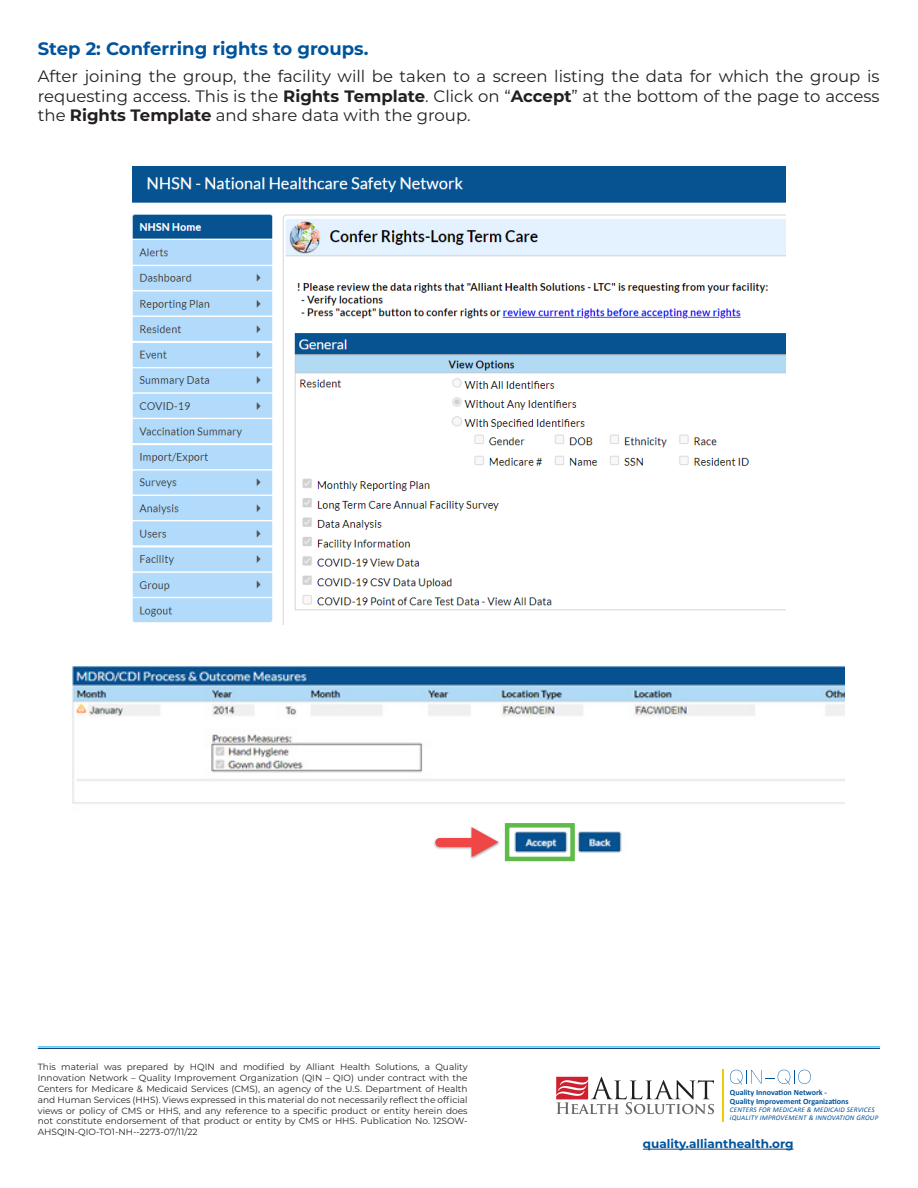
<style>
.page{position:relative;width:918px;height:1188px;background:#fff}
.page>*{position:absolute;margin:0;border:0;box-sizing:border-box;transform-origin:0 0}
.t1{font:700 18px "Montserrat";color:#00549c}
.t2{font:16.5px/19.8px "Montserrat";color:#231f20;text-align:justify}
.t3{font:700 12px "Montserrat";color:#00549c}
.t4{font:9px/10.8px "Montserrat";color:#231f20;text-align:justify}
.t5{font:700 7.95px "Calibri";color:#00549c}
.t6{font:italic 7.2px "Calibri";letter-spacing:.025em;color:#00549c}
.s1{font-weight:700}
</style>
<div class="page">
<hr style="left:38px;top:1048px;width:842px;height:1px;background:#0e4174">
<hr style="left:38px;top:1047px;width:842px;height:1px;background:#00aeef">
<svg style="left:730px;top:1070px;width:81px;height:15px"></svg>
<hr style="left:722px;top:1069px;width:2px;height:53px;background:#f0cb02">
<svg style="left:556px;top:1077px;width:158px;height:37px"></svg>
<img style="left:133px;top:167px;width:652px;height:458px">
<img style="left:72px;top:666px;width:772px;height:192px">
<div style="left:505px;top:823px;width:70px;height:38px;border:4px solid #5fbb47"></div>
<div style="left:433px;top:826px;width:68px;height:35px;background:#231f20;opacity:.47"></div>
<div style="left:439px;top:838px;width:45px;height:9px;background:#ee4745"></div>
<svg style="left:472px;top:827px;width:26px;height:30px"></svg>
<div style="left:435px;top:838px;width:9px;height:9px;background:#ee4745;border-radius:50%"></div>
<hr style="left:643px;top:1149px;width:150px;height:1px;background:#0e4174">
<p class="t1" style="left:38px;top:36px;width:332px">Step 2: Conferring rights to groups.</p>
<p class="t2" style="left:38px;top:65px;width:843px">After joining the group, the facility will be taken to a screen listing the data for which the group is requesting access. This is the <span class="s1">Rights Template</span>. Click on “<span class="s1">Accept</span>” at the bottom of the page to access the <span class="s1">Rights Template</span> and share data with the group.</p>
<p class="t4" style="left:38px;top:1062px;width:431px">This material was prepared by HQIN and modified by Alliant Health Solutions, a Quality Innovation Network – Quality Improvement Organization (QIN – QIO) under contract with the Centers for Medicare &amp; Medicaid Services (CMS), an agency of the U.S. Department of Health and Human Services (HHS). Views expressed in this material do not necessarily reflect the official views or policy of CMS or HHS, and any reference to a specific product or entity herein does not constitute endorsement of that product or entity by CMS or HHS. Publication No. 12SOW-AHSQIN-QIO-TO1-NH--2273-07/11/22</p>
<p class="t5" style="left:730px;top:1087px;width:99px">Quality Innovation Network -</p>
<p class="t5" style="left:730px;top:1096px;width:120px">Quality Improvement Organizations</p>
<p class="t6" style="left:730px;top:1105px;width:146px">CENTERS FOR MEDICARE &amp; MEDICAID SERVICES</p>
<p class="t6" style="left:730px;top:1113px;width:150px">iQUALITY IMPROVEMENT &amp; INNOVATION GROUP</p>
<p class="t3" style="left:643px;top:1135px;width:152px">quality.allianthealth.org</p>
</div>
